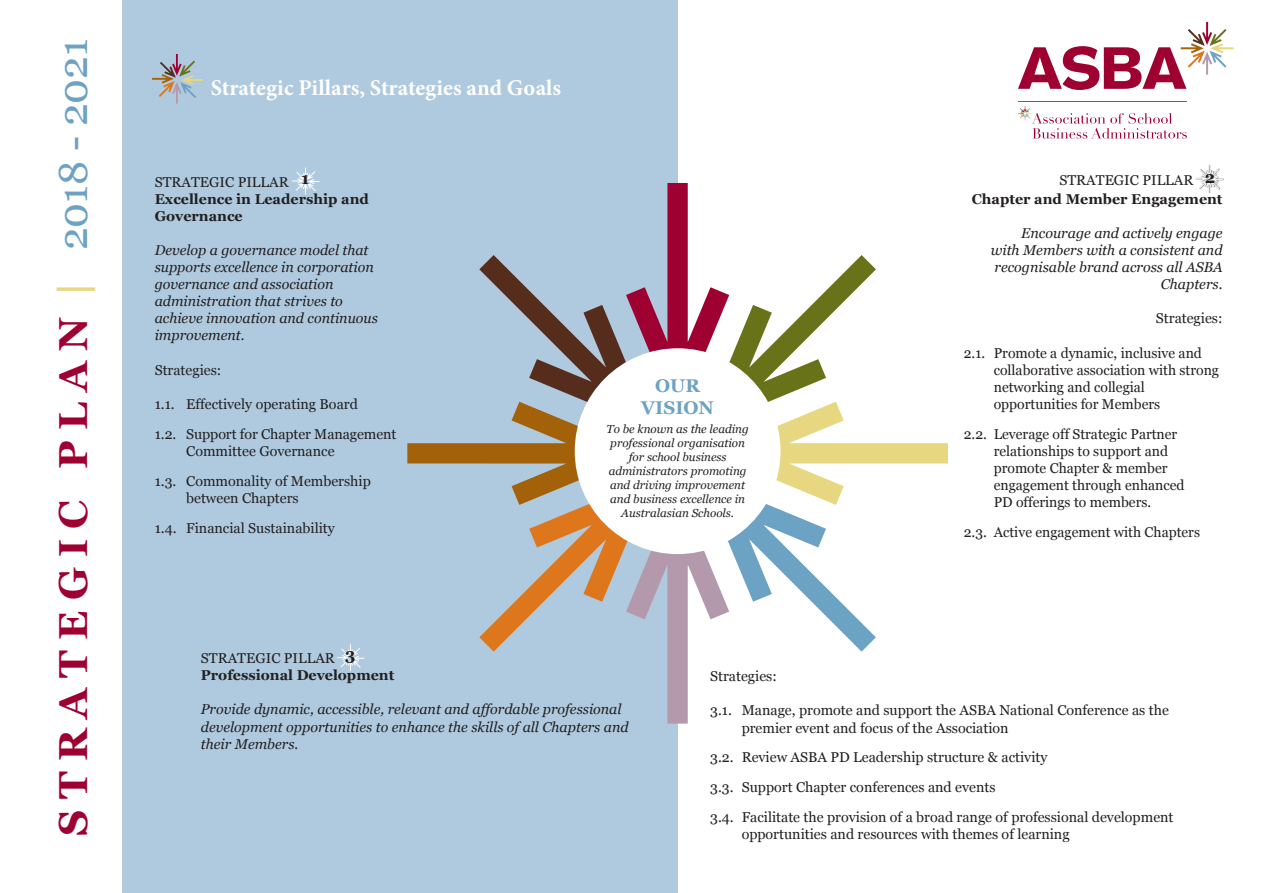
<style>
.page{position:relative;width:1263px;height:893px;background:#fff}
.page>*{position:absolute;margin:0;border:0;box-sizing:border-box;transform-origin:0 0}
.t1{font:700 40.5px "Georgia";color:#9e0131}
.t2{font:700 22.5px "Minion Pro";color:#fff}
.t3{font:700 18.45px/22px "Georgia";color:#6ca2c3;text-align:center}
.t4{font:700 16.5px "Georgia";color:#231f20}
.t5{font:14.25px/17.1px "Georgia";color:#231f20}
.t6{font:italic 14.25px/17.1px "Georgia";color:#231f20}
.t7{font:700 14.25px/17.1px "Georgia";color:#231f20}
.t8{font:italic 11.7px/14px "Georgia";color:#231f20;text-align:center}
.s1{color:#e7d780}
.s2{font-weight:400;color:#6ca2c3}
.s3{font-weight:700;font-size:16.5px}
</style>
<div class="page">
<div style="left:122px;top:0;width:556px;height:893px;background:#afcade"></div>
<hr style="left:1018px;top:101px;width:168px;height:1px;background:#687218">
<svg style="left:1018px;top:22px;width:215px;height:68px"></svg>
<svg style="left:1018px;top:106px;width:169px;height:33px"></svg>
<svg style="left:407px;top:183px;width:541px;height:541px"></svg>
<div style="left:575px;top:348px;width:205px;height:206px;background:#fff;border-radius:50%"></div>
<svg style="left:152px;top:54px;width:51px;height:50px"></svg>
<svg style="left:292px;top:168px;width:27px;height:26px"></svg>
<svg style="left:337px;top:644px;width:27px;height:27px"></svg>
<div style="left:1195px;top:165px;width:29px;height:28px;background:#231f20;opacity:.75"></div>
<svg style="left:1195px;top:165px;width:28px;height:27px"></svg>
<h1 class="t1" style="left:47px;top:836px;width:798px;rotate:-90deg">S T R A T E G I C P L A N <span class="s1">|</span> <span class="s2">2018 - 2021</span></h1>
<h2 class="t2" style="left:211px;top:72px;width:352px">Strategic Pillars, Strategies and Goals</h2>
<p class="t4" style="left:301px;top:168px;width:10px">1</p>
<p class="t5" style="left:155px;top:173px;width:136px">STRATEGIC PILLAR</p>
<p class="t7" style="left:155px;top:190px;width:216px">Excellence in Leadership and<br>Governance</p>
<p class="t6" style="left:155px;top:242px;width:225px">Develop a governance model that supports excellence in corporation governance and association administration that strives to achieve innovation and continuous improvement.</p>
<p class="t5" style="left:155px;top:361px;width:68px">Strategies:</p>
<p class="t5" style="left:155px;top:389px;width:243px;line-height:29.8px">1.1. Effectively operating Board<br>1.2. Support for Chapter Management</p>
<p class="t5" style="left:155px;top:436px;width:218px;line-height:29.8px;text-align:center">Committee Governance<br>1.3. Commonality of Membership</p>
<p class="t5" style="left:155px;top:483px;width:182px;line-height:29.8px;text-align:center">between Chapters<br>1.4. Financial Sustainability</p>
<p class="t3" style="left:641px;top:374px;width:74px">OUR<br>VISION</p>
<p class="t8" style="left:607px;top:422px;width:144px">To be known as the leading professional organisation for school business administrators promoting and driving improvement and business excellence in<br>Australasian Schools.</p>
<p class="t5" style="left:1059px;top:172px;width:157px">STRATEGIC PILLAR <span class="s3">2</span></p>
<p class="t7" style="left:972px;top:190px;width:252px">Chapter and Member Engagement</p>
<p class="t6" style="left:991px;top:225px;width:233px;text-align:right">Encourage and actively engage with Members with a consistent and recognisable brand across all ASBA<br>Chapters.</p>
<p class="t5" style="left:1156px;top:310px;width:68px">Strategies:</p>
<p class="t5" style="left:994px;top:344px;width:227px;text-indent:-30px">2.1. Promote a dynamic, inclusive and collaborative association with strong networking and collegial opportunities for Members</p>
<p class="t5" style="left:994px;top:426px;width:192px;text-indent:-30px">2.2. Leverage off Strategic Partner relationships to support and promote Chapter &amp; member engagement through enhanced<br>PD offerings to members.</p>
<p class="t5" style="left:964px;top:524px;width:238px">2.3. Active engagement with Chapters</p>
<p class="t4" style="left:345px;top:643px;width:12px">3</p>
<p class="t5" style="left:201px;top:650px;width:136px">STRATEGIC PILLAR</p>
<p class="t7" style="left:201px;top:667px;width:195px">Professional Development</p>
<p class="t6" style="left:201px;top:701px;width:429px">Provide dynamic, accessible, relevant and affordable professional development opportunities to enhance the skills of all Chapters and their Members.</p>
<p class="t5" style="left:710px;top:668px;width:68px">Strategies:</p>
<p class="t5" style="left:742px;top:702px;width:429px;text-indent:-32px">3.1. Manage, promote and support the ASBA National Conference as the premier event and focus of the Association</p>
<p class="t5" style="left:710px;top:743px;width:465px;line-height:29.8px">3.2. Review ASBA PD Leadership structure &amp; activity<br>3.3. Support Chapter conferences and events<br>3.4. Facilitate the provision of a broad range of professional development</p>
<p class="t5" style="left:742px;top:826px;width:329px">opportunities and resources with themes of learning</p>
</div>
